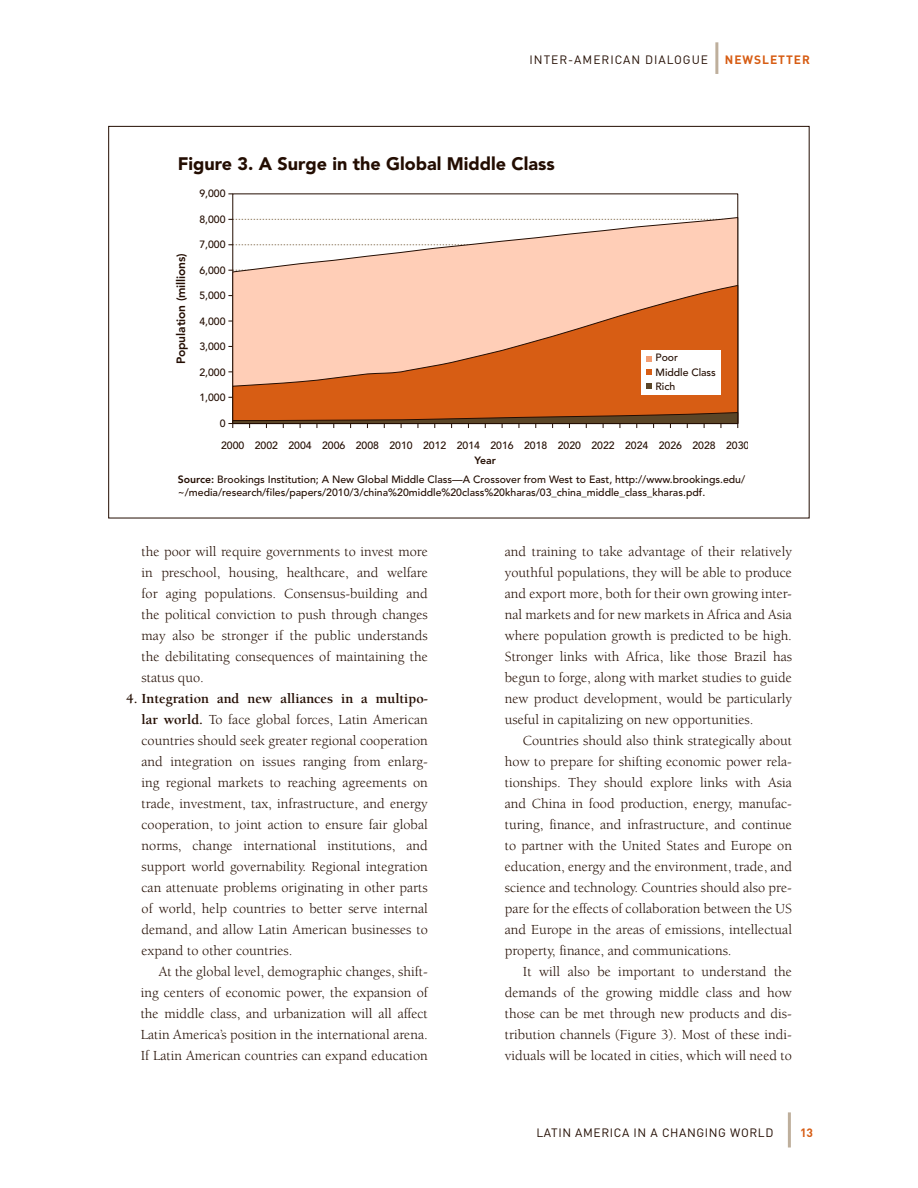
<style>
.page{position:relative;width:918px;height:1188px;background:#fff}
.page>*{position:absolute;margin:0;border:0;box-sizing:border-box;transform-origin:0 0}
.t1{font:900 18px "Avenir";color:#230d02}
.inset{font:14.25px/21px "Berkeley";color:#230d02;text-align:justify}
.t2{font:12px "DIN";letter-spacing:.05em;color:#230d02}
.t3{font:12px "DIN";letter-spacing:.08em;color:#230d02}
.t4{font:800 12px "Avenir";letter-spacing:-.01em;color:#230d02}
.t5{font:700 12px "DIN";letter-spacing:.08em;color:#d75d14}
.t6{font:500 10.5px/14.1px "Avenir";color:#230d02}
.t7{font:800 10.5px "Avenir";color:#230d02}
.s1{font-weight:800}
.s2{font-weight:700}
</style>
<div class="page">
<hr style="left:788px;top:1112px;width:3px;height:35px;background:#beaf9c">
<hr style="left:715px;top:42px;width:3px;height:32px;background:#beaf9c">
<svg style="left:232px;top:193px;width:507px;height:24px"></svg>
<svg style="left:232px;top:217px;width:507px;height:68px"></svg>
<svg style="left:232px;top:285px;width:507px;height:128px;background:#e89567"></svg>
<svg style="left:228px;top:413px;width:511px;height:15px"></svg>
<div style="left:642px;top:350px;width:79px;height:45px;background:#fff"></div>
<svg style="left:228px;top:369px;width:510px;height:6px"></svg>
<svg style="left:646px;top:383px;width:6px;height:6px"></svg>
<svg style="left:646px;top:356px;width:6px;height:5px"></svg>
<p class="t3" style="left:530px;top:52px;width:180px">INTER-AMERICAN DIALOGUE</p>
<p class="t5" style="left:725px;top:52px;width:87px">NEWSLETTER</p>
<p class="t1" style="left:178px;top:153px;width:379px">Figure 3. A Surge in the Global Middle Class</p>
<p class="t6" style="left:199px;top:187px;width:28px">9,000</p>
<p class="t6" style="left:199px;top:212px;width:28px">8,000</p>
<p class="t4" style="left:174px;top:364px;width:113px;rotate:-90deg">Population (millions)</p>
<p class="t6" style="left:199px;top:238px;width:28px">7,000</p>
<p class="t6" style="left:199px;top:263px;width:28px">6,000</p>
<p class="t6" style="left:199px;top:289px;width:28px">5,000</p>
<p class="t6" style="left:199px;top:314px;width:28px">4,000</p>
<p class="t6" style="left:199px;top:340px;width:28px">3,000</p>
<p class="t6" style="left:199px;top:366px;width:28px">2,000</p>
<p class="t6" style="left:199px;top:391px;width:28px">1,000</p>
<p class="t6" style="left:220px;top:417px;width:7px">0</p>
<p class="t6" style="left:656px;top:351px;width:24px">Poor</p>
<p class="t6" style="left:656px;top:365px;width:62px">Middle Class<br>Rich</p>
<p class="t6" style="left:221px;top:438px;width:530px">2000 2002 2004 2006 2008 2010 2012 2014 2016 2018 2020 2022 2024 2026 2028 2030</p>
<p class="t7" style="left:475px;top:454px;width:23px">Year</p>
<p class="t6" style="left:178px;top:474px;width:569px;line-height:12.6px"><span class="s1">Source:</span> Brookings Institution; A New Global Middle Class—A Crossover from West to East, http://www.brookings.edu/ ~/media/research/files/papers/2010/3/china%20middle%20class%20kharas/03_china_middle_class_kharas.pdf.</p>
<p class="inset" style="left:142px;top:541px;width:288px">the poor will require governments to invest more in preschool, housing, healthcare, and welfare for aging populations. Consensus-building and the political conviction to push through changes may also be stronger if the public understands the debilitating consequences of maintaining the status quo.</p>
<p class="inset" style="left:142px;top:688px;width:288px;text-indent:-15px"><span class="s2">4. Integration and new alliances in a multipo&shy;lar world.</span> To face global forces, Latin American countries should seek greater regional cooperation and integration on issues ranging from enlarg&shy;ing regional markets to reaching agreements on trade, investment, tax, infrastructure, and energy cooperation, to joint action to ensure fair global norms, change international institutions, and support world governability. Regional integration can attenuate problems originating in other parts of world, help countries to better serve internal demand, and allow Latin American businesses to expand to other countries.</p>
<p class="inset" style="left:141px;top:961px;width:289px;text-indent:18px">At the global level, demographic changes, shift&shy;ing centers of economic power, the expansion of the middle class, and urbanization will all affect Latin America’s position in the international arena.<br>If Latin American countries can expand education</p>
<p class="inset" style="left:505px;top:541px;width:289px">and training to take advantage of their relatively youthful populations, they will be able to produce and export more, both for their own growing inter&shy;nal markets and for new markets in Africa and Asia where population growth is predicted to be high.<br>Stronger links with Africa, like those Brazil has begun to forge, along with market studies to guide new product development, would be particularly useful in capitalizing on new opportunities.</p>
<p class="inset" style="left:505px;top:730px;width:289px;text-indent:18px">Countries should also think strategically about how to prepare for shifting economic power rela&shy;tionships. They should explore links with Asia and China in food production, energy, manufac&shy;turing, finance, and infrastructure, and continue to partner with the United States and Europe on education, energy and the environment, trade, and science and technology. Countries should also pre&shy;pare for the effects of collaboration between the US and Europe in the areas of emissions, intellectual property, finance, and communications.</p>
<p class="inset" style="left:505px;top:961px;width:289px;text-indent:18px">It will also be important to understand the demands of the growing middle class and how those can be met through new products and dis&shy;tribution channels (Figure 3). Most of these indi&shy;viduals will be located in cities, which will need to</p>
<p class="t2" style="left:536px;top:1125px;width:238px">LATIN AMERICA IN A CHANGING WORLD</p>
<p class="t5" style="left:800px;top:1125px;width:15px">13</p>
</div>
